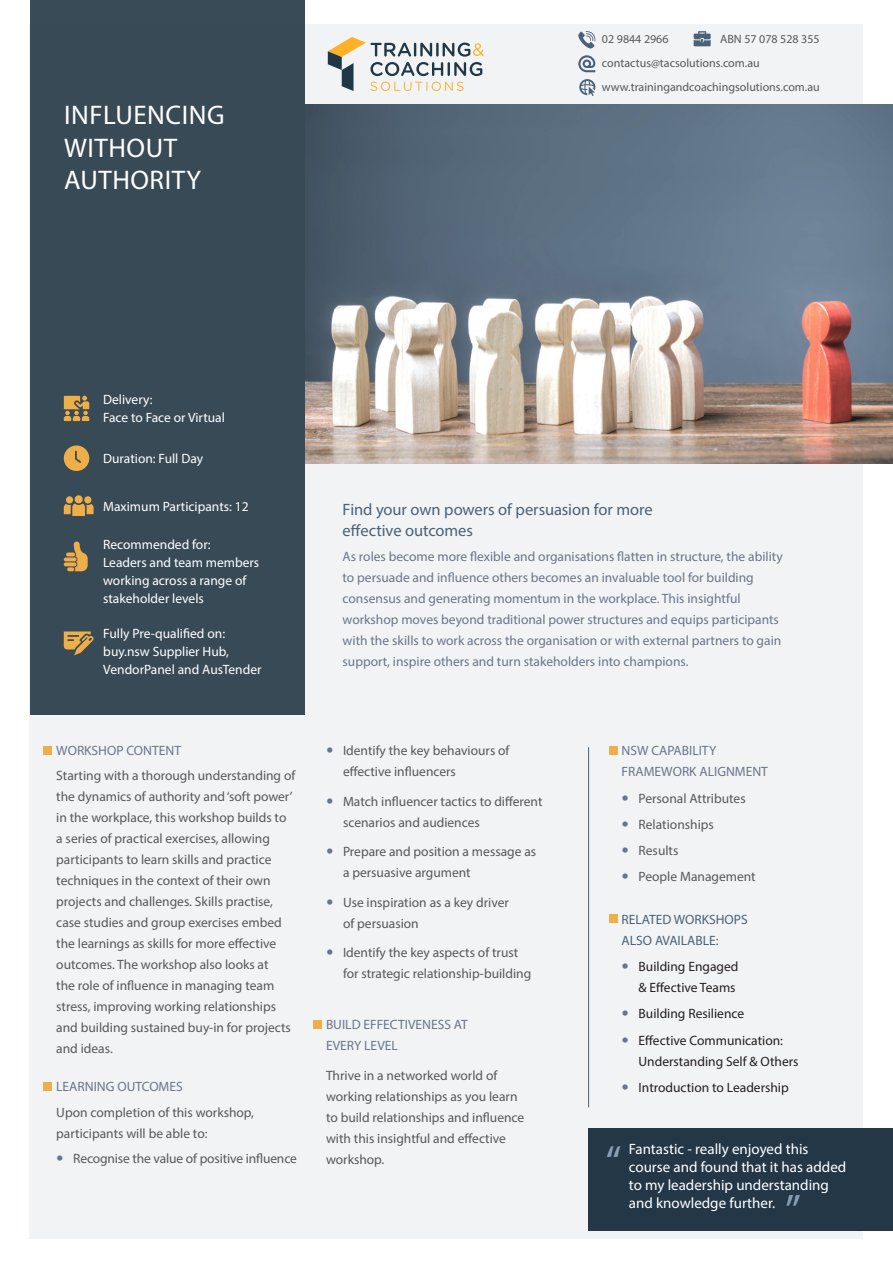
<style>
.page{position:relative;width:893px;height:1263px;background:#fff}
.page>*{position:absolute;margin:0;border:0;box-sizing:border-box;transform-origin:0 0}
._01_Body{font:45px "Myriad Pro";color:#889fb6}
.t1{font:27px/32.4px "Myriad Pro";letter-spacing:.02em;color:#fff}
._02_heading{font:16.5px/21px "Myriad Pro";letter-spacing:-.005em;color:#49627a}
.t2{font:15px/18px "Myriad Pro";color:#fff}
.t3{font:13.5px/21px "Myriad Pro";color:#57585a}
._05_Intro{font:13.5px/21px "Myriad Pro";color:#68768c}
._01_Body-2{font:13.5px/18px "Myriad Pro";color:#fff}
.t4{font:13.5px/21px "Myriad Pro";color:#231f20}
.t5{font:13.5px/21px "Myriad Pro";color:#49627a}
._01_Body-3{font:12px/24px "Myriad Pro";color:#57585a}
</style>
<div class="page">
<div style="left:30px;top:24px;width:833px;height:1215px;background:#f2f3f4"></div>
<img style="left:305px;top:104px;width:588px;height:359px">
<div style="left:30px;top:0;width:275px;height:714px;background:#394a57"></div>
<div style="left:588px;top:1128px;width:305px;height:102px;background:#243746"></div>
<svg style="left:64px;top:496px;width:30px;height:20px"></svg>
<svg style="left:66px;top:541px;width:22px;height:30px"></svg>
<svg style="left:64px;top:445px;width:25px;height:26px"></svg>
<svg style="left:64px;top:396px;width:25px;height:25px"></svg>
<div style="left:314px;top:1020px;width:8px;height:8px;background:#eeae48"></div>
<div style="left:609px;top:746px;width:9px;height:8px;background:#eeae48"></div>
<div style="left:44px;top:746px;width:8px;height:9px;background:#eeae48"></div>
<hr style="left:588px;top:747px;width:1px;height:360px;background:#49627a">
<svg style="left:64px;top:631px;width:30px;height:24px"></svg>
<div style="left:609px;top:914px;width:9px;height:8px;background:#eeae48"></div>
<div style="left:44px;top:1082px;width:8px;height:8px;background:#eeae48"></div>
<svg style="left:579px;top:79px;width:16px;height:17px"></svg>
<svg style="left:578px;top:55px;width:17px;height:17px"></svg>
<svg style="left:578px;top:31px;width:18px;height:18px"></svg>
<svg style="left:694px;top:31px;width:17px;height:15px"></svg>
<svg style="left:328px;top:37px;width:156px;height:54px"></svg>
<p class="t1" style="left:64px;top:99px;width:162px">INFLUENCING<br>WITHOUT<br>AUTHORITY</p>
<p class="_01_Body-3" style="left:720px;top:27px;width:101px">ABN 57 078 528 355</p>
<p class="_01_Body-3" style="left:602px;top:27px;width:219px">02 9844 2966 contactus@tacsolutions.com.au www.trainingandcoachingsolutions.com.au</p>
<p class="_01_Body-2" style="left:103px;top:391px;width:123px">Delivery:<br>Face to Face or Virtual</p>
<p class="_01_Body-2" style="left:103px;top:449px;width:101px">Duration: Full Day</p>
<p class="_01_Body-2" style="left:103px;top:497px;width:147px">Maximum Participants: 12</p>
<p class="_01_Body-2" style="left:103px;top:535px;width:158px">Recommended for:<br>Leaders and team members working across a range of stakeholder levels</p>
<p class="_01_Body-2" style="left:103px;top:624px;width:160px">Fully Pre-qualified on: buy.nsw Supplier Hub,<br>VendorPanel and AusTender</p>
<p class="_05_Intro" style="left:56px;top:740px;width:126px">WORKSHOP CONTENT</p>
<p class="t3" style="left:56px;top:765px;width:241px">Starting with a thorough understanding of the dynamics of authority and ‘soft power’ in the workplace, this workshop builds to a series of practical exercises, allowing participants to learn skills and practice techniques in the context of their own projects and challenges. Skills practise, case studies and group exercises embed the learnings as skills for more effective outcomes. The workshop also looks at<br>the role of influence in managing team stress, improving working relationships and building sustained buy-in for projects and ideas.</p>
<p class="_05_Intro" style="left:56px;top:1076px;width:128px">LEARNING OUTCOMES</p>
<p class="t3" style="left:56px;top:1101px;width:199px">Upon completion of this workshop, participants will be able to:</p>
<p class="t3" style="left:73px;top:1148px;width:225px">Recognise the value of positive influence</p>
<p class="_02_heading" style="left:343px;top:498px;width:312px">Find your own powers of persuasion for more effective outcomes</p>
<p class="_05_Intro" style="left:343px;top:546px;width:442px">As roles become more flexible and organisations flatten in structure, the ability to persuade and influence others becomes an invaluable tool for building consensus and generating momentum in the workplace. This insightful workshop moves beyond traditional power structures and equips participants with the skills to work across the organisation or with external partners to gain support, inspire others and turn stakeholders into champions.</p>
<p class="t3" style="left:343px;top:740px;width:168px">Identify the key behaviours of effective influencers</p>
<p class="t3" style="left:343px;top:790px;width:201px">Match influencer tactics to different scenarios and audiences</p>
<p class="t3" style="left:343px;top:841px;width:195px">Prepare and position a message as a persuasive argument</p>
<p class="t3" style="left:343px;top:891px;width:167px">Use inspiration as a key driver of persuasion</p>
<p class="t3" style="left:343px;top:942px;width:190px">Identify the key aspects of trust for strategic relationship-building</p>
<p class="_05_Intro" style="left:326px;top:1014px;width:143px">BUILD EFFECTIVENESS AT<br>EVERY LEVEL</p>
<p class="t3" style="left:326px;top:1064px;width:200px">Thrive in a networked world of working relationships as you learn to build relationships and influence with this insightful and effective workshop.</p>
<p class="_05_Intro" style="left:622px;top:740px;width:148px">NSW CAPABILITY<br>FRAMEWORK ALIGNMENT</p>
<p class="t3" style="left:639px;top:787px;width:109px">Personal Attributes</p>
<p class="t3" style="left:639px;top:813px;width:77px">Relationships</p>
<p class="t3" style="left:639px;top:840px;width:41px">Results</p>
<p class="t3" style="left:639px;top:866px;width:119px">People Management</p>
<p class="t5" style="left:622px;top:908px;width:128px">RELATED WORKSHOPS<br>ALSO AVAILABLE:</p>
<p class="t4" style="left:639px;top:956px;width:101px">Building Engaged &amp; Effective Teams</p>
<p class="t4" style="left:639px;top:1003px;width:107px">Building Resilience</p>
<p class="t4" style="left:639px;top:1029px;width:162px">Effective Communication:<br>Understanding Self &amp; Others</p>
<p class="t4" style="left:639px;top:1077px;width:152px">Introduction to Leadership</p>
<p class="_01_Body" style="left:605px;top:1134px;width:17px">“</p>
<p class="t2" style="left:629px;top:1140px;width:219px">Fantastic - really enjoyed this course and found that it has added to my leadership understanding and knowledge further.</p>
<p class="_01_Body" style="left:801px;top:1217px;width:17px;rotate:-180deg">“</p>
</div>
